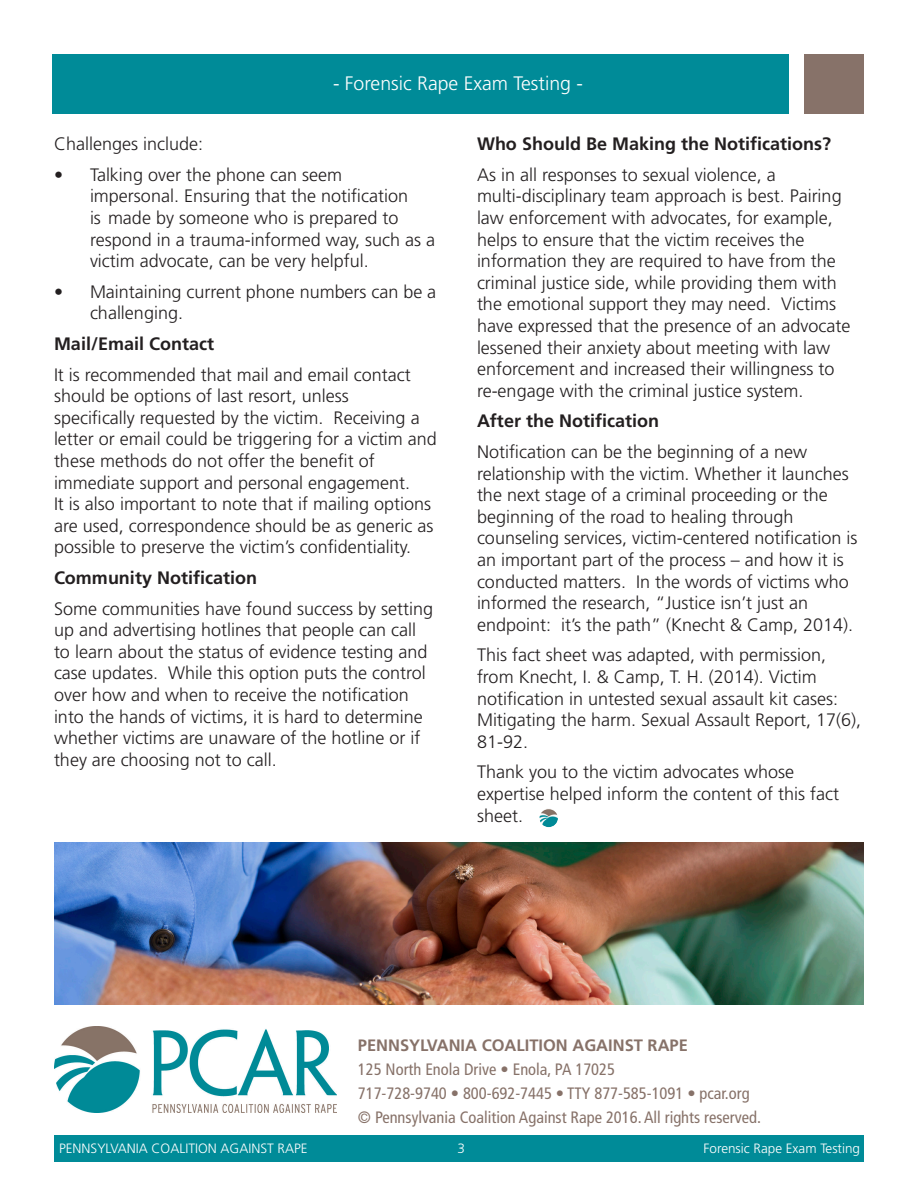
<style>
.page{position:relative;width:918px;height:1188px;background:#fff}
.page>*{position:absolute;margin:0;border:0;box-sizing:border-box;transform-origin:0 0}
.t1{font:300 19.5px "Frutiger LT Std";color:#fff}
.t2{font:300 18px/21.6px "Frutiger LT Std";color:#231f20}
.t3{font:700 18px "Frutiger LT Std";color:#231f20}
.t4{font:condensed 16.5px "Frutiger LT Std";color:#877269}
.t5{font:700 16.5px "Frutiger LT Std";color:#877269}
.t6{font:300 13.5px "Frutiger LT Std";color:#fff}
</style>
<div class="page">
<div style="left:54px;top:1135px;width:810px;height:27px;background:#008b98"></div>
<img style="left:54px;top:1027px;width:283px;height:85px">
<img style="left:539px;top:809px;width:19px;height:18px;border-radius:9px">
<div style="left:52px;top:54px;width:737px;height:59px;background:#008b98"></div>
<div style="left:805px;top:54px;width:59px;height:59px;background:#877269"></div>
<img style="left:54px;top:842px;width:810px;height:163px">
<p class="t1" style="left:333px;top:72px;width:251px">- Forensic Rape Exam Testing -</p>
<p class="t2" style="left:54px;top:134px;width:151px">Challenges include:</p>
<p class="t2" style="left:54px;top:164px;width:290px">• Talking over the phone can seem</p>
<p class="t2" style="left:90px;top:186px;width:320px">impersonal. Ensuring that the notification</p>
<p class="t2" style="left:90px;top:207px;width:310px">is made by someone who is prepared to</p>
<p class="t2" style="left:90px;top:229px;width:347px">respond in a trauma-informed way, such as a victim advocate, can be very helpful.</p>
<p class="t2" style="left:90px;top:281px;width:348px;text-indent:-36px">• Maintaining current phone numbers can be a challenging.</p>
<p class="t3" style="left:54px;top:333px;width:162px">Mail/Email Contact</p>
<p class="t2" style="left:54px;top:364px;width:358px">It is recommended that mail and email contact should be options of last resort, unless</p>
<p class="t2" style="left:54px;top:407px;width:385px">specifically requested by the victim. Receiving a letter or email could be triggering for a victim and these methods do not offer the benefit of</p>
<p class="t2" style="left:54px;top:472px;width:358px">immediate support and personal engagement.</p>
<p class="t2" style="left:54px;top:494px;width:381px">It is also important to note that if mailing options are used, correspondence should be as generic as possible to preserve the victim’s confidentiality.</p>
<p class="t3" style="left:54px;top:567px;width:205px">Community Notification</p>
<p class="t2" style="left:54px;top:598px;width:381px">Some communities have found success by setting up and advertising hotlines that people can call to learn about the status of evidence testing and case updates. While this option puts the control over how and when to receive the notification into the hands of victims, it is hard to determine whether victims are unaware of the hotline or if they are choosing not to call.</p>
<p class="t3" style="left:477px;top:133px;width:356px">Who Should Be Making the Notifications?</p>
<p class="t2" style="left:477px;top:164px;width:300px">As in all responses to sexual violence, a</p>
<p class="t2" style="left:477px;top:186px;width:366px">multi-disciplinary team approach is best. Pairing law enforcement with advocates, for example, helps to ensure that the victim receives the</p>
<p class="t2" style="left:477px;top:251px;width:375px">information they are required to have from the criminal justice side, while providing them with the emotional support they may need. Victims have expressed that the presence of an advocate lessened their anxiety about meeting with law enforcement and increased their willingness to re-engage with the criminal justice system.</p>
<p class="t3" style="left:477px;top:411px;width:184px">After the Notification</p>
<p class="t2" style="left:477px;top:441px;width:332px">Notification can be the beginning of a new</p>
<p class="t2" style="left:477px;top:463px;width:373px">relationship with the victim. Whether it launches the next stage of a criminal proceeding or the</p>
<p class="t2" style="left:477px;top:506px;width:318px">beginning of the road to healing through</p>
<p class="t2" style="left:477px;top:528px;width:382px">counseling services, victim-centered notification is an important part of the process – and how it is conducted matters. In the words of victims who informed the research, “Justice isn’t just an</p>
<p class="t2" style="left:477px;top:614px;width:378px">endpoint: it’s the path” (Knecht &amp; Camp, 2014).</p>
<p class="t2" style="left:477px;top:645px;width:386px">This fact sheet was adapted, with permission, from Knecht, I. &amp; Camp, T. H. (2014). Victim notification in untested sexual assault kit cases:<br>Mitigating the harm. Sexual Assault Report, 17(6), 81-92.</p>
<p class="t2" style="left:477px;top:762px;width:319px">Thank you to the victim advocates whose</p>
<p class="t2" style="left:477px;top:783px;width:364px">expertise helped inform the content of this fact sheet.</p>
<p class="t5" style="left:358px;top:1036px;width:332px">PENNSYLVANIA COALITION AGAINST RAPE</p>
<p class="t4" style="left:358px;top:1060px;width:259px">125 North Enola Drive • Enola, PA 17025</p>
<p class="t4" style="left:358px;top:1084px;width:393px">717-728-9740 • 800-692-7445 • TTY 877-585-1091 • pcar.org</p>
<p class="t4" style="left:358px;top:1108px;width:405px">© Pennsylvania Coalition Against Rape 2016. All rights reserved.</p>
<p class="t6" style="left:59px;top:1141px;width:250px">PENNSYLVANIA COALITION AGAINST RAPE</p>
<p class="t6" style="left:457px;top:1141px;width:9px">3</p>
<p class="t6" style="left:704px;top:1141px;width:158px">Forensic Rape Exam Testing</p>
</div>
